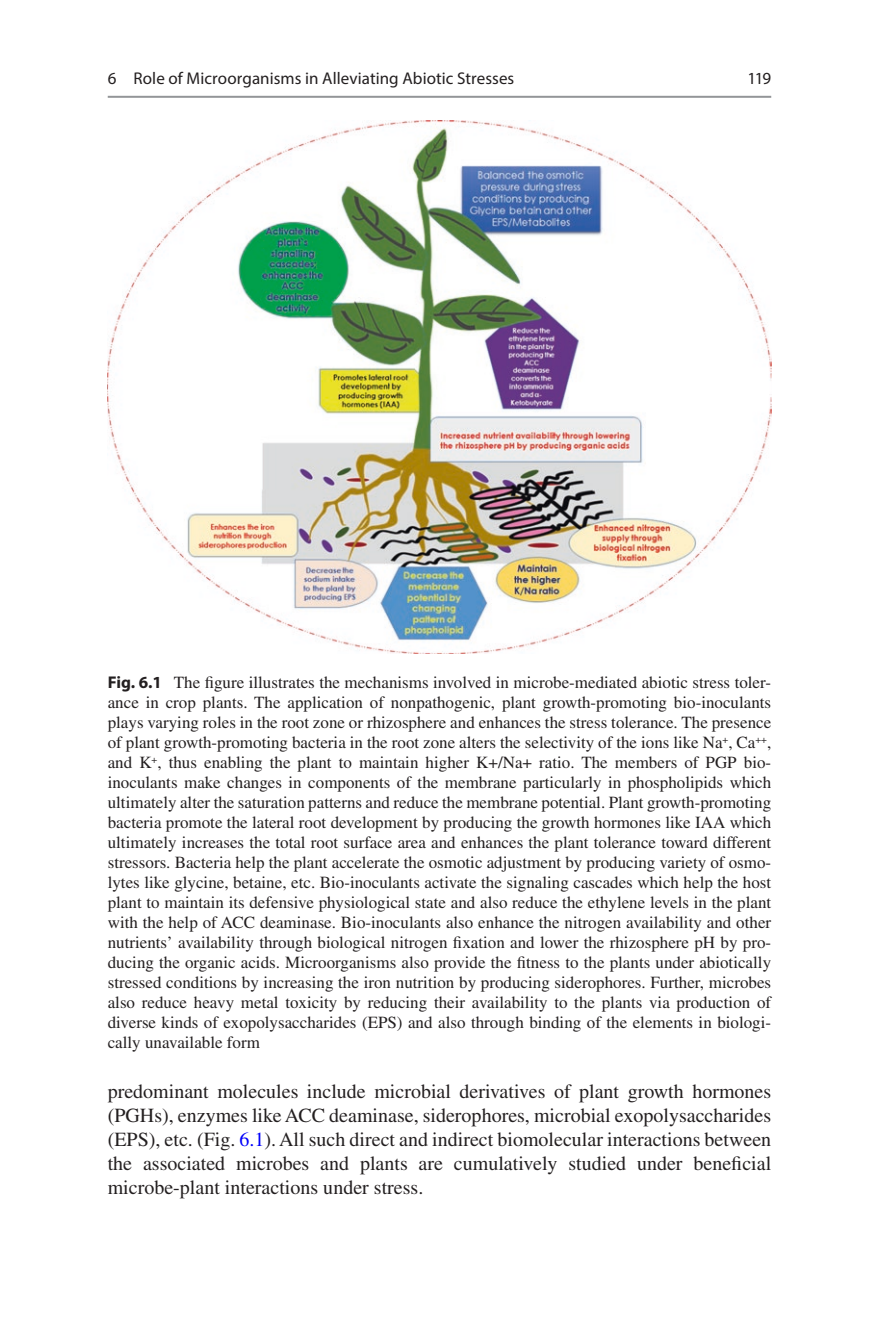
<style>
.page{position:relative;width:879px;height:1333px;background:#fff}
.page>*{position:absolute;margin:0;border:0;box-sizing:border-box;transform-origin:0 0}
.t1{font:20px/24px "Hpljnh Xkfbdp Times LT Std";color:#231f20;text-align:justify}
.t2{font:17px/20px "Hpljnh Xkfbdp Times LT Std";color:#231f20;text-align:justify}
.t3{font:17px "Krnnql Lhdmyk Myriad Pro";letter-spacing:.005em;color:#231f20}
.s1{font-family:"Xqyhgb Ynrwyp Myriad Pro";font-weight:700}
.s2{color:#0000fa}
</style>
<div class="page">
<img style="left:108px;top:121px;width:663px;height:532px">
<hr style="left:108px;top:96px;width:663px;height:2px;background:#939598">
<p class="t3" style="left:108px;top:68px;width:408px">6 Role of Microorganisms in Alleviating Abiotic Stresses</p>
<p class="t3" style="left:747px;top:68px;width:25px">119</p>
<p class="t2" style="left:108px;top:672px;width:665px"><span class="s1">Fig. 6.1</span> The figure illustrates the mechanisms involved in microbe-mediated abiotic stress toler&shy;ance in crop plants. The application of nonpathogenic, plant growth-promoting bio-inoculants plays varying roles in the root zone or rhizosphere and enhances the stress tolerance. The presence of plant growth-promoting bacteria in the root zone alters the selectivity of the ions like Na<sup>+</sup>, Ca<sup>++</sup>, and K<sup>+</sup>, thus enabling the plant to maintain higher K+/Na+ ratio. The members of PGP bio&shy;inoculants make changes in components of the membrane particularly in phospholipids which ultimately alter the saturation patterns and reduce the membrane potential. Plant growth-promoting bacteria promote the lateral root development by producing the growth hormones like IAA which ultimately increases the total root surface area and enhances the plant tolerance toward different stressors. Bacteria help the plant accelerate the osmotic adjustment by producing variety of osmo&shy;lytes like glycine, betaine, etc. Bio-inoculants activate the signaling cascades which help the host plant to maintain its defensive physiological state and also reduce the ethylene levels in the plant with the help of ACC deaminase. Bio-inoculants also enhance the nitrogen availability and other nutrients’ availability through biological nitrogen fixation and lower the rhizosphere pH by pro&shy;ducing the organic acids. Microorganisms also provide the fitness to the plants under abiotically stressed conditions by increasing the iron nutrition by producing siderophores. Further, microbes also reduce heavy metal toxicity by reducing their availability to the plants via production of diverse kinds of exopolysaccharides (EPS) and also through binding of the elements in biologi&shy;cally unavailable form</p>
<p class="t1" style="left:108px;top:1079px;width:665px">predominant molecules include microbial derivatives of plant growth hormones (PGHs), enzymes like ACC deaminase, siderophores, microbial exopolysaccharides (EPS), etc. (Fig. <span class="s2">6.1</span>). All such direct and indirect biomolecular interactions between the associated microbes and plants are cumulatively studied under beneficial microbe-plant interactions under stress.</p>
</div>
